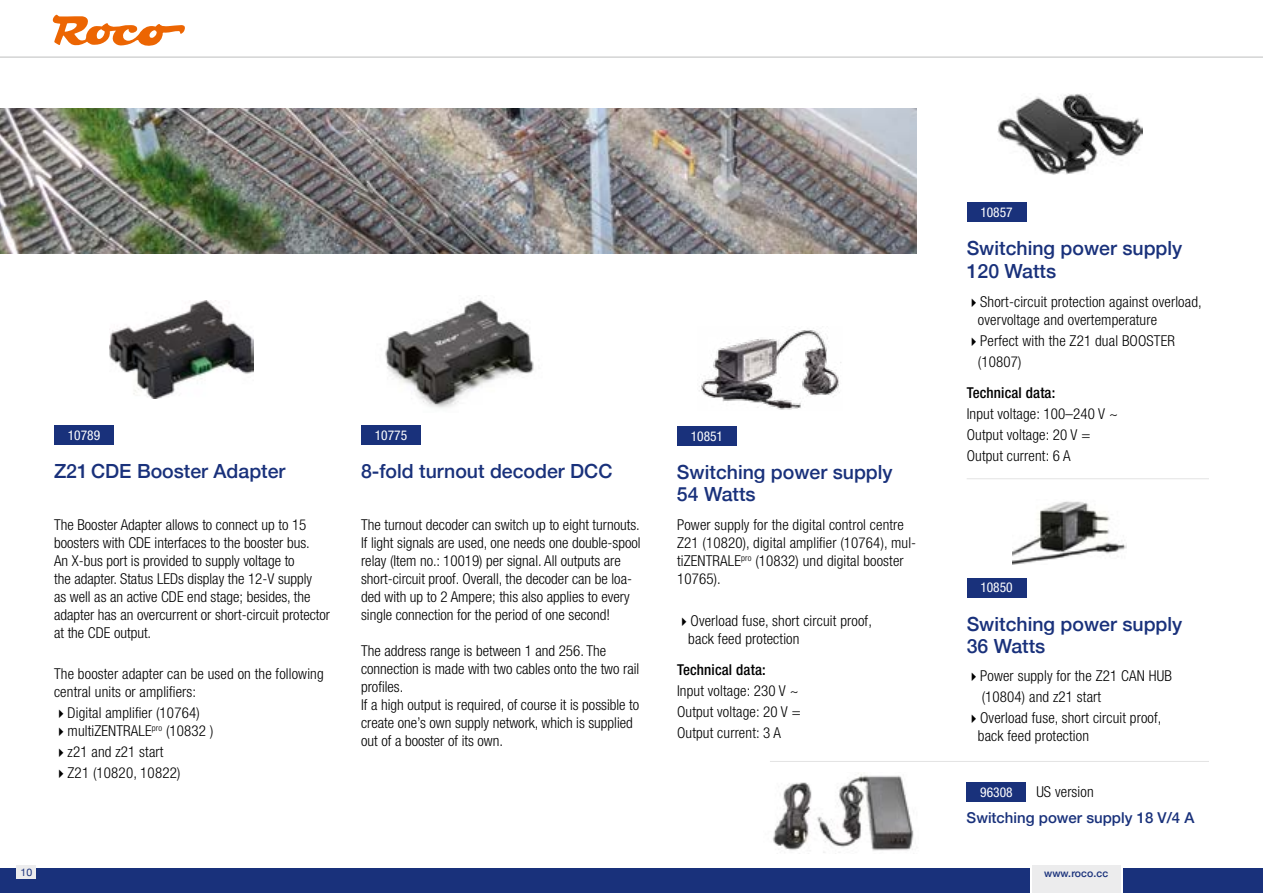
<style>
.page{position:relative;width:1263px;height:893px;background:#fff}
.page>*{position:absolute;margin:0;border:0;box-sizing:border-box;transform-origin:0 0}
.t1{font:500 19.5px/22.5px "Helvetica Neue";color:#19317b}
.t2{font:300 condensed 15px/18px "Helvetica Neue LT Std";color:#000}
.t3{font:500 condensed 15px "Helvetica Neue LT Std";letter-spacing:.01em;color:#000}
.t4{font:500 15px "Helvetica Neue";color:#19317b}
.t5{font:condensed 13.5px "Helvetica Neue LT Std";color:#fff}
.t6{font:500 10.5px "Helvetica Neue";letter-spacing:.01em;color:#19317b}
.t7{font:10.5px "Helvetica Neue";color:#19317b}
</style>
<div class="page">
<hr style="left:0;top:57px;width:1263px;height:1px;background:#bdbebe">
<svg style="left:53px;top:15px;width:132px;height:31px"></svg>
<div style="left:1032px;top:865px;width:89px;height:28px;background:#ececed"></div>
<div style="left:0;top:868px;width:1030px;height:25px;background:#19317b"></div>
<div style="left:1124px;top:868px;width:139px;height:25px;background:#19317b"></div>
<div style="left:17px;top:865px;width:19px;height:14px;background:#ececed"></div>
<img style="left:699px;top:330px;width:142px;height:80px">
<img style="left:998px;top:94px;width:145px;height:80px">
<img style="left:1012px;top:501px;width:115px;height:64px">
<img style="left:772px;top:773px;width:142px;height:80px">
<img style="left:110px;top:300px;width:144px;height:99px">
<img style="left:385px;top:300px;width:149px;height:108px">
<img style="left:0;top:108px;width:916px;height:145px">
<div style="left:54px;top:426px;width:60px;height:19px;background:#19317b"></div>
<div style="left:361px;top:426px;width:60px;height:19px;background:#19317b"></div>
<div style="left:677px;top:426px;width:60px;height:19px;background:#19317b"></div>
<div style="left:967px;top:203px;width:59px;height:19px;background:#19317b"></div>
<div style="left:967px;top:578px;width:59px;height:19px;background:#19317b"></div>
<div style="left:966px;top:782px;width:60px;height:20px;background:#19317b"></div>
<hr style="left:967px;top:478px;width:242px;height:1px;background:#e3e3e3">
<hr style="left:770px;top:761px;width:439px;height:1px;background:#e3e3e3">
<p class="t5" style="left:980px;top:204px;width:34px">10857</p>
<p class="t5" style="left:68px;top:427px;width:34px">10789</p>
<p class="t5" style="left:375px;top:428px;width:34px">10775</p>
<p class="t5" style="left:691px;top:428px;width:34px">10851</p>
<h1 class="t1" style="left:54px;top:458px;width:233px">Z21 CDE Booster Adapter</h1>
<h1 class="t1" style="left:361px;top:459px;width:253px">8-fold turnout decoder DCC</h1>
<h1 class="t1" style="left:677px;top:459px;width:217px">Switching power supply<br>54 Watts</h1>
<p class="t2" style="left:54px;top:515px;width:277px">The Booster Adapter allows to connect up to 15 boosters with CDE interfaces to the booster bus.<br>An X-bus port is provided to supply voltage to<br>the adapter. Status LEDs display the 12-V supply<br>as well as an active CDE end stage; besides, the adapter has an overcurrent or short-circuit protector at the CDE output.</p>
<p class="t2" style="left:54px;top:665px;width:271px">The booster adapter can be used on the following central units or amplifiers:</p>
<p class="t2" style="left:54px;top:704px;width:147px">✔Digital amplifier (10764)</p>
<p class="t2" style="left:54px;top:722px;width:161px">✔multiZENTRALE<sup>pro</sup> (10832 )</p>
<p class="t2" style="left:54px;top:743px;width:111px">✔z21 and z21 start</p>
<p class="t2" style="left:54px;top:764px;width:128px">✔Z21 (10820, 10822)</p>
<p class="t2" style="left:361px;top:515px;width:281px">The turnout decoder can switch up to eight turnouts.<br>If light signals are used, one needs one double-spool relay (Item no.: 10019) per signal. All outputs are short-circuit proof. Overall, the decoder can be loa&shy;ded with up to 2 Ampere; this also applies to every single connection for the period of one second!</p>
<p class="t2" style="left:361px;top:641px;width:280px">The address range is between 1 and 256. The connection is made with two cables onto the two rail profiles.<br>If a high output is required, of course it is possible to create one’s own supply network, which is supplied out of a booster of its own.</p>
<p class="t2" style="left:677px;top:515px;width:241px">Power supply for the digital control centre Z21 (10820), digital amplifier (10764), mul&shy;tiZENTRALE<sup>pro</sup> (10832) und digital booster 10765).</p>
<p class="t2" style="left:688px;top:611px;width:185px;text-indent:-11px">✔Overload fuse, short circuit proof, back feed protection</p>
<p class="t3" style="left:677px;top:661px;width:90px">Technical data:</p>
<p class="t2" style="left:677px;top:680px;width:125px;line-height:21px">Input voltage: 230 V ~<br>Output voltage: 20 V =<br>Output current: 3 A</p>
<h1 class="t1" style="left:967px;top:236px;width:217px">Switching power supply<br>120 Watts</h1>
<p class="t2" style="left:978px;top:292px;width:225px;text-indent:-11px">✔Short-circuit protection against overload, overvoltage and overtemperature</p>
<p class="t2" style="left:978px;top:330px;width:199px;line-height:21px;text-indent:-11px">✔Perfect with the Z21 dual BOOSTER (10807)</p>
<p class="t3" style="left:967px;top:384px;width:90px">Technical data:</p>
<p class="t2" style="left:967px;top:403px;width:153px;line-height:21px">Input voltage: 100–240 V ~<br>Output voltage: 20 V =<br>Output current: 6 A</p>
<p class="t5" style="left:980px;top:580px;width:34px">10850</p>
<h1 class="t1" style="left:967px;top:611px;width:217px">Switching power supply<br>36 Watts</h1>
<p class="t2" style="left:982px;top:665px;width:192px;line-height:21px;text-indent:-15px">✔Power supply for the Z21 CAN HUB (10804) and z21 start</p>
<p class="t2" style="left:978px;top:708px;width:185px;text-indent:-11px">✔Overload fuse, short circuit proof, back feed protection</p>
<p class="t5" style="left:980px;top:784px;width:34px">96308</p>
<p class="t2" style="left:1036px;top:783px;width:59px">US version</p>
<p class="t4" style="left:966px;top:806px;width:229px">Switching power supply 18 V/4 A</p>
<p class="t7" style="left:21px;top:865px;width:13px">10</p>
<p class="t6" style="left:1044px;top:864px;width:66px">www.roco.cc</p>
</div>
